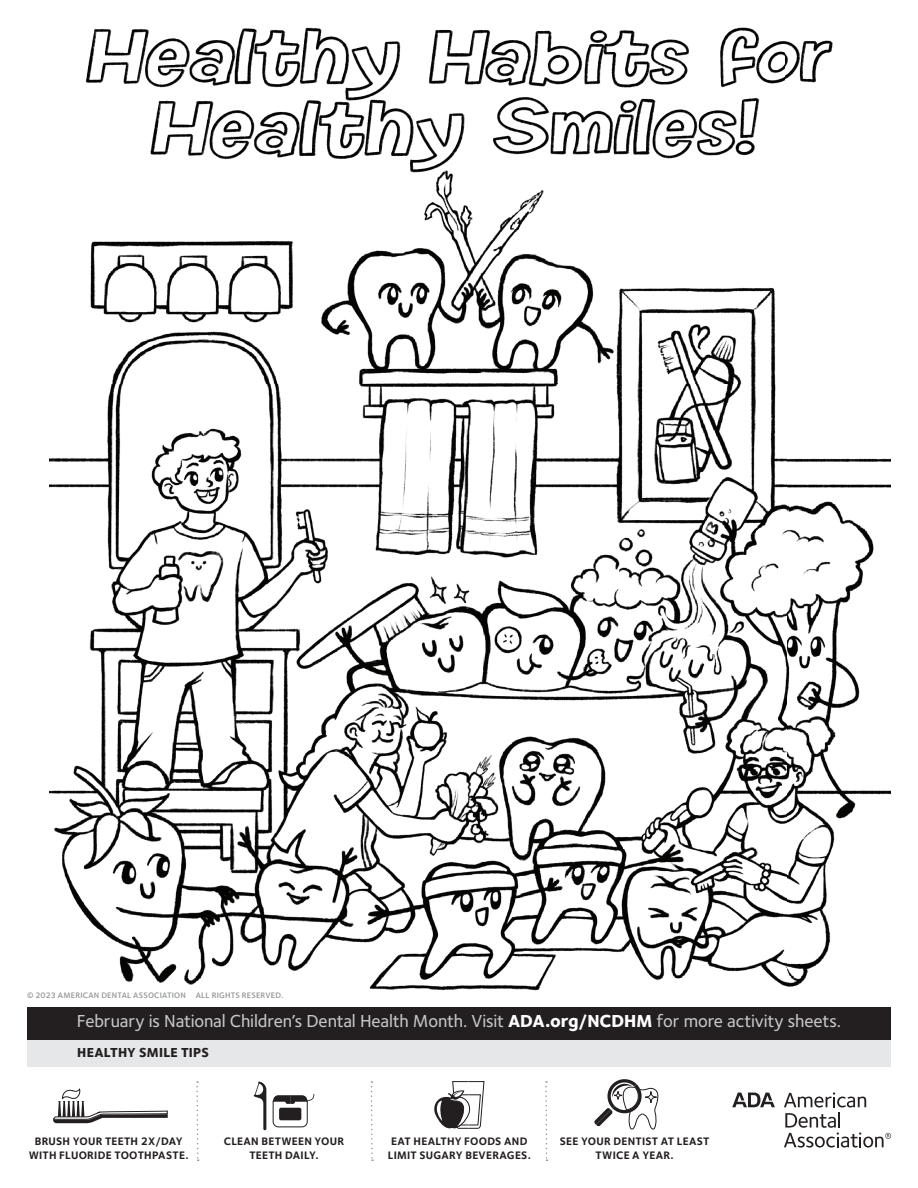
<style>
.page{position:relative;width:918px;height:1188px;background:#fff}
.page>*{position:absolute;margin:0;border:0;box-sizing:border-box;transform-origin:0 0}
.t1{font:500 18px "Foundry Sterling";letter-spacing:-.005em;color:#c7c8ca}
.t2{font:800 13.5px "Foundry Sterling";letter-spacing:.01em;color:#231f20}
.t3{font:700 11.25px/13.5px "Foundry Sterling";letter-spacing:.02em;color:#231f20;text-align:center}
.t4{font:600 8.25px "Foundry Sterling";letter-spacing:.025em;color:#939598}
.s1{font-weight:800;color:#fff}
</style>
<div class="page">
<svg style="left:254px;top:1082px;width:12px;height:48px"></svg>
<svg style="left:272px;top:1093px;width:42px;height:35px"></svg>
<svg style="left:53px;top:1088px;width:115px;height:35px"></svg>
<svg style="left:594px;top:1079px;width:65px;height:51px"></svg>
<svg style="left:434px;top:1081px;width:51px;height:48px"></svg>
<img style="left:49px;top:27px;width:842px;height:964px">
<div style="left:27px;top:1040px;width:864px;height:27px;background:#e6e7e9"></div>
<div style="left:27px;top:1007px;width:864px;height:33px;background:#231f20"></div>
<svg style="left:196px;top:1081px;width:3px;height:80px"></svg>
<svg style="left:370px;top:1081px;width:3px;height:80px"></svg>
<svg style="left:545px;top:1081px;width:3px;height:80px"></svg>
<svg style="left:732px;top:1093px;width:43px;height:14px"></svg>
<svg style="left:784px;top:1092px;width:107px;height:56px"></svg>
<p class="t4" style="left:27px;top:990px;width:258px">© 2023 AMERICAN DENTAL ASSOCIATION ALL RIGHTS RESERVED.</p>
<h1 class="t1" style="left:77px;top:1009px;width:766px">February is National Children’s Dental Health Month. Visit <span class="s1">ADA.org/NCDHM</span> for more activity sheets.</h1>
<p class="t2" style="left:77px;top:1043px;width:133px">HEALTHY SMILE TIPS</p>
<p class="t3" style="left:29px;top:1134px;width:161px">BRUSH YOUR TEETH 2X/DAY<br>WITH FLUORIDE TOOTHPASTE.</p>
<p class="t3" style="left:224px;top:1134px;width:122px">CLEAN BETWEEN YOUR<br>TEETH DAILY.</p>
<p class="t3" style="left:388px;top:1134px;width:145px">EAT HEALTHY FOODS AND<br>LIMIT SUGARY BEVERAGES.</p>
<p class="t3" style="left:560px;top:1134px;width:151px">SEE YOUR DENTIST AT LEAST<br>TWICE A YEAR.</p>
</div>
